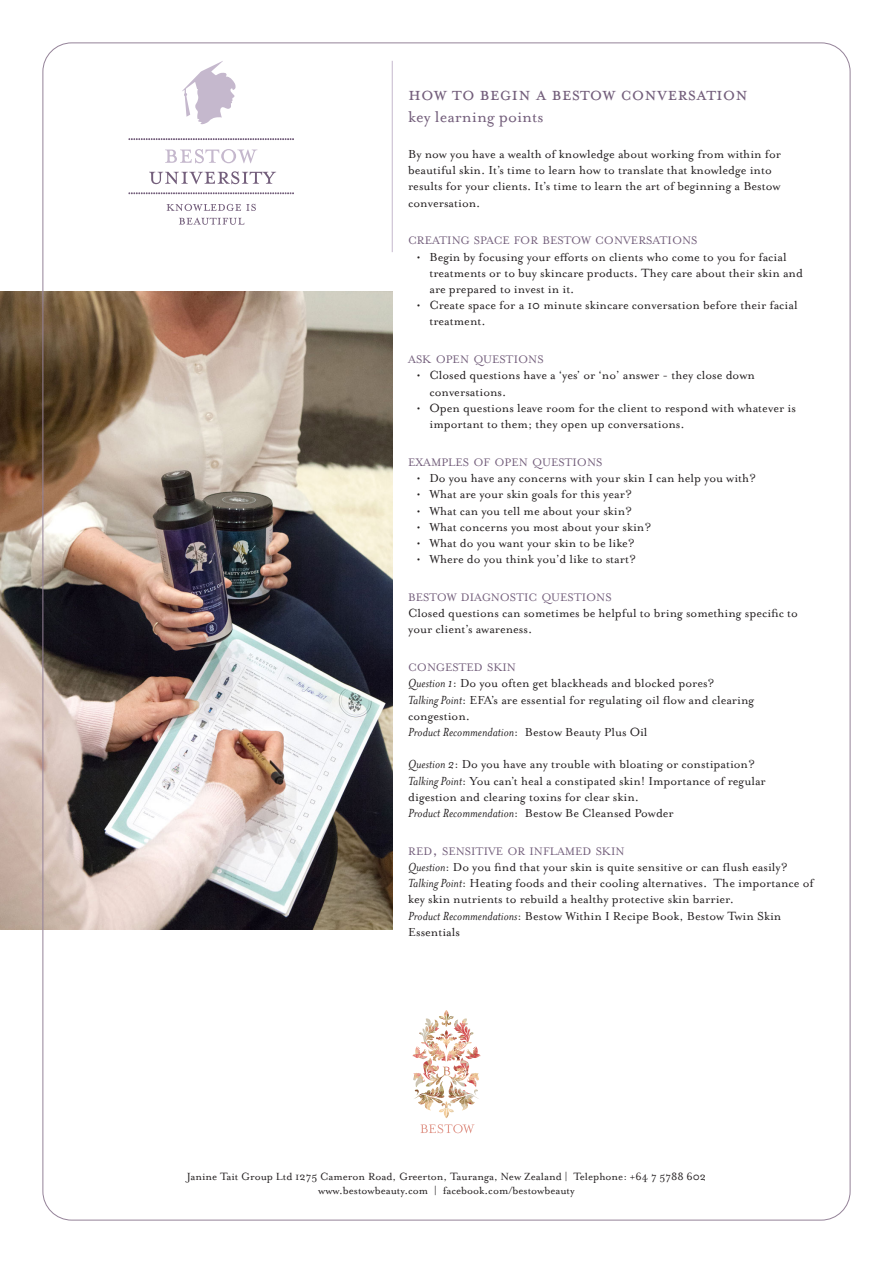
<style>
.page{position:relative;width:893px;height:1263px;background:#fff}
.page>*{position:absolute;margin:0;border:0;box-sizing:border-box;transform-origin:0 0}
.t1{font:21px "Mrs Eaves Small Caps";color:#735e7b}
.t2{font:18px "Mrs Eaves Roman";color:#735e7b}
.t3{font:13.5px/16.2px "Mrs Eaves Roman";color:#231f20}
.t4{font:italic 13.5px "Mrs Eaves";color:#231f20}
.t5{font:12.6px "Mrs Eaves Small Caps";color:#735e7b}
.t6{font:12px/14.4px "Mrs Eaves Roman";color:#231f20;text-align:center}
.s1{font-family:"Mrs Eaves";font-style:italic}
.s2{font-family:"Mrs Eaves Roman";font-style:normal}
.s3{font-size:18px}
</style>
<div class="page">
<hr style="left:392px;top:61px;width:1px;height:191px;background:#c5b8cd">
<svg style="left:129px;top:138px;width:165px;height:2px"></svg>
<svg style="left:129px;top:192px;width:165px;height:2px"></svg>
<svg style="left:179px;top:218px;width:65px;height:7px"></svg>
<svg style="left:167px;top:204px;width:89px;height:7px"></svg>
<svg style="left:165px;top:149px;width:92px;height:14px"></svg>
<svg style="left:182px;top:61px;width:54px;height:63px"></svg>
<svg style="left:149px;top:171px;width:127px;height:13px"></svg>
<svg style="left:420px;top:1124px;width:55px;height:9px"></svg>
<img style="left:439px;top:1010px;width:35px;height:40px">
<img style="left:0;top:291px;width:393px;height:638px">
<p class="t1" style="left:408px;top:83px;width:341px">how to begin a bestow conversation</p>
<p class="t2" style="left:408px;top:107px;width:137px">key learning points</p>
<p class="t3" style="left:408px;top:146px;width:374px">By now you have a wealth of knowledge about working from within for beautiful skin. It’s time to learn how to translate that knowledge into results for your clients. It’s time to learn the art of beginning a Bestow conversation.</p>
<p class="t5" style="left:408px;top:234px;width:291px">CREATING SPACE FOR BESTOW CONVERSATIONS</p>
<p class="t3" style="left:429px;top:249px;width:375px;text-indent:-13px">• Begin by focusing your efforts on clients who come to you for facial treatments or to buy skincare products. They care about their skin and are prepared to invest in it.</p>
<p class="t3" style="left:429px;top:297px;width:370px;text-indent:-13px">• Create space for a 10 minute skincare conversation before their facial treatment.</p>
<p class="t5" style="left:408px;top:353px;width:137px">ASK OPEN QUESTIONS</p>
<p class="t3" style="left:429px;top:367px;width:327px;text-indent:-13px">• Closed questions have a ‘yes’ or ‘no’ answer - they close down conversations.</p>
<p class="t3" style="left:429px;top:400px;width:368px;text-indent:-13px">• Open questions leave room for the client to respond with whatever is important to them; they open up conversations.</p>
<p class="t5" style="left:408px;top:456px;width:196px">EXAMPLES OF OPEN QUESTIONS</p>
<p class="t3" style="left:417px;top:470px;width:341px">• Do you have any concerns with your skin I can help you with?</p>
<p class="t3" style="left:417px;top:486px;width:217px">• What are your skin goals for this year?</p>
<p class="t3" style="left:417px;top:502px;width:217px">• What can you tell me about your skin?</p>
<p class="t3" style="left:417px;top:519px;width:236px">• What concerns you most about your skin?</p>
<p class="t3" style="left:417px;top:535px;width:220px">• What do you want your skin to be like?</p>
<p class="t3" style="left:417px;top:551px;width:221px">• Where do you think you’d like to start?</p>
<p class="t5" style="left:408px;top:591px;width:205px">BESTOW DIAGNOSTIC QUESTIONS</p>
<p class="t3" style="left:408px;top:605px;width:391px">Closed questions can sometimes be helpful to bring something specific to your client’s awareness.</p>
<p class="t5" style="left:408px;top:661px;width:109px">CONGESTED SKIN</p>
<p class="t3" style="left:408px;top:675px;width:308px"><span class="s1">Question 1</span>: Do you often get blackheads and blocked pores?</p>
<p class="t3" style="left:408px;top:691px;width:348px"><span class="s1">Talking Point</span>: EFA’s are essential for regulating oil flow and clearing congestion.</p>
<p class="t4" style="left:408px;top:725px;width:241px">Product Recommendation<span class="s2">: Bestow Beauty Plus Oil</span></p>
<p class="t3" style="left:408px;top:756px;width:348px"><span class="s1">Question 2</span>: Do you have any trouble with bloating or constipation?</p>
<p class="t3" style="left:408px;top:772px;width:359px"><span class="s1">Talking Point</span>: You can’t heal a constipated skin! Importance of regular digestion and clearing toxins for clear skin.</p>
<p class="t3" style="left:408px;top:805px;width:267px"><span class="s1">Product Recommendation</span>: Bestow Be Cleansed Powder</p>
<p class="t5" style="left:408px;top:844px;width:218px">RED<span class="s3">,</span> SENSITIVE OR INFLAMED SKIN</p>
<p class="t3" style="left:408px;top:859px;width:381px"><span class="s1">Question</span>: Do you find that your skin is quite sensitive or can flush easily?</p>
<p class="t3" style="left:408px;top:875px;width:407px"><span class="s1">Talking Point</span>: Heating foods and their cooling alternatives. The importance of key skin nutrients to rebuild a healthy protective skin barrier.</p>
<p class="t3" style="left:408px;top:907px;width:375px"><span class="s1">Product Recommendations</span>: Bestow Within I Recipe Book, Bestow Twin Skin<br>Essentials</p>
<p class="t6" style="left:187px;top:1169px;width:521px">Janine Tait Group Ltd 1275 Cameron Road, Greerton, Tauranga, New Zealand | Telephone: +64 7 5788 602 www.bestowbeauty.com | facebook.com/bestowbeauty</p>
</div>
